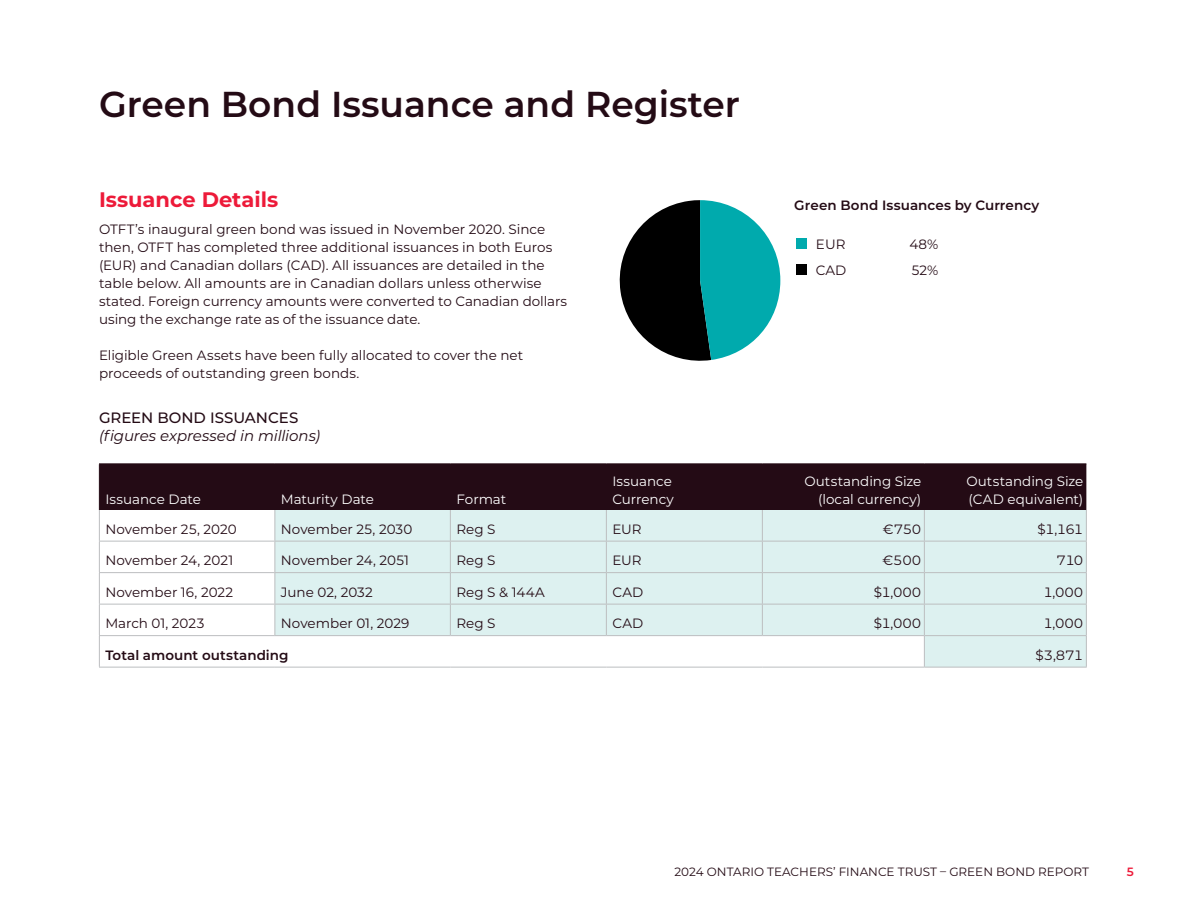
<style>
.page{position:relative;width:1188px;height:918px;background:#fff}
.page>*{position:absolute;margin:0;border:0;box-sizing:border-box;transform-origin:0 0}
.t1{font:600 36px "Montserrat";color:#240b15}
.t2{font:700 21px "Montserrat";color:#ed1a39}
.Graph_Table_Head_Descriptor{font:italic 15px "Montserrat";letter-spacing:-.01em;color:#240b15}
.Graph_Table_Head{font:500 15px "Montserrat";color:#240b15}
.Body{font:13.5px/18px "Montserrat";color:#240b15}
.Body-2{font:13.5px/18px "Montserrat";color:#fff}
.Body-3{font:600 13.5px "Montserrat";letter-spacing:.005em;color:#240b15}
.t3{font:12px "Montserrat";color:#240b15}
.t4{font:600 12px "Montserrat";color:#ed1a39}
</style>
<div class="page">
<div style="left:100px;top:465px;width:986px;height:45px;background:#240b15"></div>
<svg style="left:275px;top:510px;width:811px;height:157px;fill:#ddf1f0"></svg>
<hr style="left:99px;top:510px;width:1px;height:31px;background:#bcbec0">
<hr style="left:274px;top:510px;width:1px;height:31px;background:#bcbec0">
<hr style="left:450px;top:510px;width:1px;height:31px;background:#bcbec0">
<hr style="left:606px;top:510px;width:1px;height:31px;background:#bcbec0">
<hr style="left:762px;top:510px;width:1px;height:31px;background:#bcbec0">
<hr style="left:924px;top:510px;width:1px;height:31px;background:#bcbec0">
<hr style="left:1086px;top:510px;width:1px;height:31px;background:#bcbec0">
<hr style="left:99px;top:541px;width:176px;height:1px;background:#bcbec0">
<hr style="left:99px;top:542px;width:1px;height:30px;background:#bcbec0">
<hr style="left:275px;top:541px;width:175px;height:1px;background:#bcbec0">
<hr style="left:274px;top:542px;width:1px;height:30px;background:#bcbec0">
<hr style="left:450px;top:541px;width:156px;height:1px;background:#bcbec0">
<hr style="left:450px;top:542px;width:1px;height:30px;background:#bcbec0">
<hr style="left:606px;top:541px;width:156px;height:1px;background:#bcbec0">
<hr style="left:606px;top:542px;width:1px;height:30px;background:#bcbec0">
<hr style="left:762px;top:541px;width:162px;height:1px;background:#bcbec0">
<hr style="left:762px;top:542px;width:1px;height:30px;background:#bcbec0">
<hr style="left:924px;top:541px;width:163px;height:1px;background:#bcbec0">
<hr style="left:924px;top:542px;width:1px;height:30px;background:#bcbec0">
<hr style="left:1086px;top:542px;width:1px;height:30px;background:#bcbec0">
<hr style="left:99px;top:572px;width:176px;height:1px;background:#bcbec0">
<hr style="left:99px;top:573px;width:1px;height:31px;background:#bcbec0">
<hr style="left:275px;top:572px;width:175px;height:1px;background:#bcbec0">
<hr style="left:274px;top:573px;width:1px;height:31px;background:#bcbec0">
<hr style="left:450px;top:572px;width:156px;height:1px;background:#bcbec0">
<hr style="left:450px;top:573px;width:1px;height:31px;background:#bcbec0">
<hr style="left:606px;top:572px;width:156px;height:1px;background:#bcbec0">
<hr style="left:606px;top:573px;width:1px;height:31px;background:#bcbec0">
<hr style="left:762px;top:572px;width:162px;height:1px;background:#bcbec0">
<hr style="left:762px;top:573px;width:1px;height:31px;background:#bcbec0">
<hr style="left:924px;top:572px;width:163px;height:1px;background:#bcbec0">
<hr style="left:924px;top:573px;width:1px;height:31px;background:#bcbec0">
<hr style="left:1086px;top:573px;width:1px;height:31px;background:#bcbec0">
<hr style="left:99px;top:604px;width:176px;height:1px;background:#bcbec0">
<hr style="left:99px;top:604px;width:1px;height:31px;background:#bcbec0">
<hr style="left:275px;top:604px;width:175px;height:1px;background:#bcbec0">
<hr style="left:274px;top:604px;width:1px;height:31px;background:#bcbec0">
<hr style="left:450px;top:604px;width:156px;height:1px;background:#bcbec0">
<hr style="left:450px;top:604px;width:1px;height:31px;background:#bcbec0">
<hr style="left:606px;top:604px;width:156px;height:1px;background:#bcbec0">
<hr style="left:606px;top:604px;width:1px;height:31px;background:#bcbec0">
<hr style="left:762px;top:604px;width:162px;height:1px;background:#bcbec0">
<hr style="left:762px;top:604px;width:1px;height:31px;background:#bcbec0">
<hr style="left:924px;top:604px;width:163px;height:1px;background:#bcbec0">
<hr style="left:924px;top:604px;width:1px;height:31px;background:#bcbec0">
<hr style="left:1086px;top:604px;width:1px;height:31px;background:#bcbec0">
<hr style="left:924px;top:635px;width:163px;height:1px;background:#bcbec0">
<hr style="left:1086px;top:636px;width:1px;height:31px;background:#bcbec0">
<hr style="left:924px;top:667px;width:163px;height:1px;background:#bcbec0">
<hr style="left:99px;top:635px;width:176px;height:1px;background:#bcbec0">
<hr style="left:99px;top:636px;width:1px;height:31px;background:#bcbec0">
<hr style="left:275px;top:635px;width:175px;height:1px;background:#bcbec0">
<hr style="left:450px;top:635px;width:156px;height:1px;background:#bcbec0">
<hr style="left:606px;top:635px;width:156px;height:1px;background:#bcbec0">
<hr style="left:762px;top:635px;width:162px;height:1px;background:#bcbec0">
<hr style="left:924px;top:636px;width:1px;height:31px;background:#bcbec0">
<hr style="left:99px;top:667px;width:176px;height:1px;background:#bcbec0">
<hr style="left:275px;top:667px;width:175px;height:1px;background:#bcbec0">
<hr style="left:450px;top:667px;width:156px;height:1px;background:#bcbec0">
<hr style="left:606px;top:667px;width:156px;height:1px;background:#bcbec0">
<hr style="left:762px;top:667px;width:162px;height:1px;background:#bcbec0">
<hr style="left:99px;top:464px;width:176px;height:1px;background:#240b15">
<hr style="left:99px;top:464px;width:1px;height:46px;background:#240b15">
<hr style="left:275px;top:464px;width:175px;height:1px;background:#240b15">
<hr style="left:450px;top:464px;width:156px;height:1px;background:#240b15">
<hr style="left:606px;top:464px;width:156px;height:1px;background:#240b15">
<hr style="left:606px;top:464px;width:1px;height:46px;background:#240b15">
<hr style="left:762px;top:464px;width:162px;height:1px;background:#240b15">
<hr style="left:924px;top:464px;width:162px;height:1px;background:#240b15">
<svg style="left:619px;top:200px;width:161px;height:161px"></svg>
<div style="left:796px;top:238px;width:11px;height:11px;background:#00aaad"></div>
<div style="left:796px;top:264px;width:11px;height:11px;background:#000"></div>
<h1 class="t1" style="left:99px;top:79px;width:642px">Green Bond Issuance and Register</h1>
<h2 class="t2" style="left:99px;top:184px;width:181px">Issuance Details</h2>
<p class="Body" style="left:99px;top:220px;width:470px">OTFT’s inaugural green bond was issued in November 2020. Since then, OTFT has completed three additional issuances in both Euros (EUR) and Canadian dollars (CAD). All issuances are detailed in the table below. All amounts are in Canadian dollars unless otherwise stated. Foreign currency amounts were converted to Canadian dollars using the exchange rate as of the issuance date.</p>
<p class="Body" style="left:99px;top:346px;width:426px">Eligible Green Assets have been fully allocated to cover the net proceeds of outstanding green bonds.</p>
<p class="Graph_Table_Head" style="left:99px;top:407px;width:201px">GREEN BOND ISSUANCES</p>
<p class="Graph_Table_Head_Descriptor" style="left:99px;top:425px;width:223px">(figures expressed in millions)</p>
<p class="Body-3" style="left:794px;top:195px;width:246px">Green Bond Issuances by Currency</p>
<p class="Body" style="left:816px;top:231px;width:32px;line-height:26px">EUR<br>CAD</p>
<p class="Body" style="left:910px;top:231px;width:30px;line-height:26px">48%<br>52%</p>
<p class="Body-2" style="left:105px;top:490px;width:97px">Issuance Date</p>
<p class="Body-2" style="left:281px;top:490px;width:95px">Maturity Date</p>
<p class="Body-2" style="left:456px;top:490px;width:51px">Format</p>
<p class="Body-2" style="left:612px;top:472px;width:63px">Issuance<br>Currency</p>
<p class="Body-2" style="left:804px;top:472px;width:118px;text-align:right">Outstanding Size (local currency)</p>
<p class="Body-2" style="left:966px;top:472px;width:118px">Outstanding Size (CAD equivalent)</p>
<p class="Body" style="left:105px;top:519px;width:133px">November 25, 2020</p>
<p class="Body" style="left:281px;top:519px;width:133px">November 25, 2030</p>
<p class="Body" style="left:456px;top:519px;width:41px">Reg S</p>
<p class="Body" style="left:612px;top:519px;width:31px">EUR</p>
<p class="Body" style="left:883px;top:519px;width:40px">€750</p>
<p class="Body" style="left:1038px;top:519px;width:47px">$1,161</p>
<p class="Body" style="left:105px;top:551px;width:129px">November 24, 2021</p>
<p class="Body" style="left:281px;top:551px;width:130px">November 24, 2051</p>
<p class="Body" style="left:456px;top:551px;width:41px">Reg S</p>
<p class="Body" style="left:612px;top:551px;width:31px">EUR</p>
<p class="Body" style="left:882px;top:551px;width:40px">€500</p>
<p class="Body" style="left:1057px;top:551px;width:28px">710</p>
<p class="Body" style="left:105px;top:582px;width:129px">November 16, 2022</p>
<p class="Body" style="left:281px;top:582px;width:93px">June 02, 2032</p>
<p class="Body" style="left:456px;top:582px;width:90px">Reg S &amp; 144A</p>
<p class="Body" style="left:612px;top:582px;width:32px">CAD</p>
<p class="Body" style="left:874px;top:582px;width:49px">$1,000</p>
<p class="Body" style="left:1043px;top:582px;width:42px">1,000</p>
<p class="Body" style="left:105px;top:614px;width:99px">March 01, 2023</p>
<p class="Body" style="left:281px;top:614px;width:130px">November 01, 2029</p>
<p class="Body" style="left:456px;top:614px;width:41px">Reg S</p>
<p class="Body" style="left:612px;top:614px;width:32px">CAD</p>
<p class="Body" style="left:874px;top:614px;width:49px">$1,000</p>
<p class="Body" style="left:1043px;top:614px;width:42px">1,000</p>
<p class="Body-3" style="left:105px;top:645px;width:185px">Total amount outstanding</p>
<p class="Body" style="left:1036px;top:645px;width:49px">$3,871</p>
<p class="t3" style="left:675px;top:863px;width:416px">2024 ONTARIO TEACHERS’ FINANCE TRUST – GREEN BOND REPORT</p>
<p class="t4" style="left:1127px;top:863px;width:9px">5</p>
</div>
